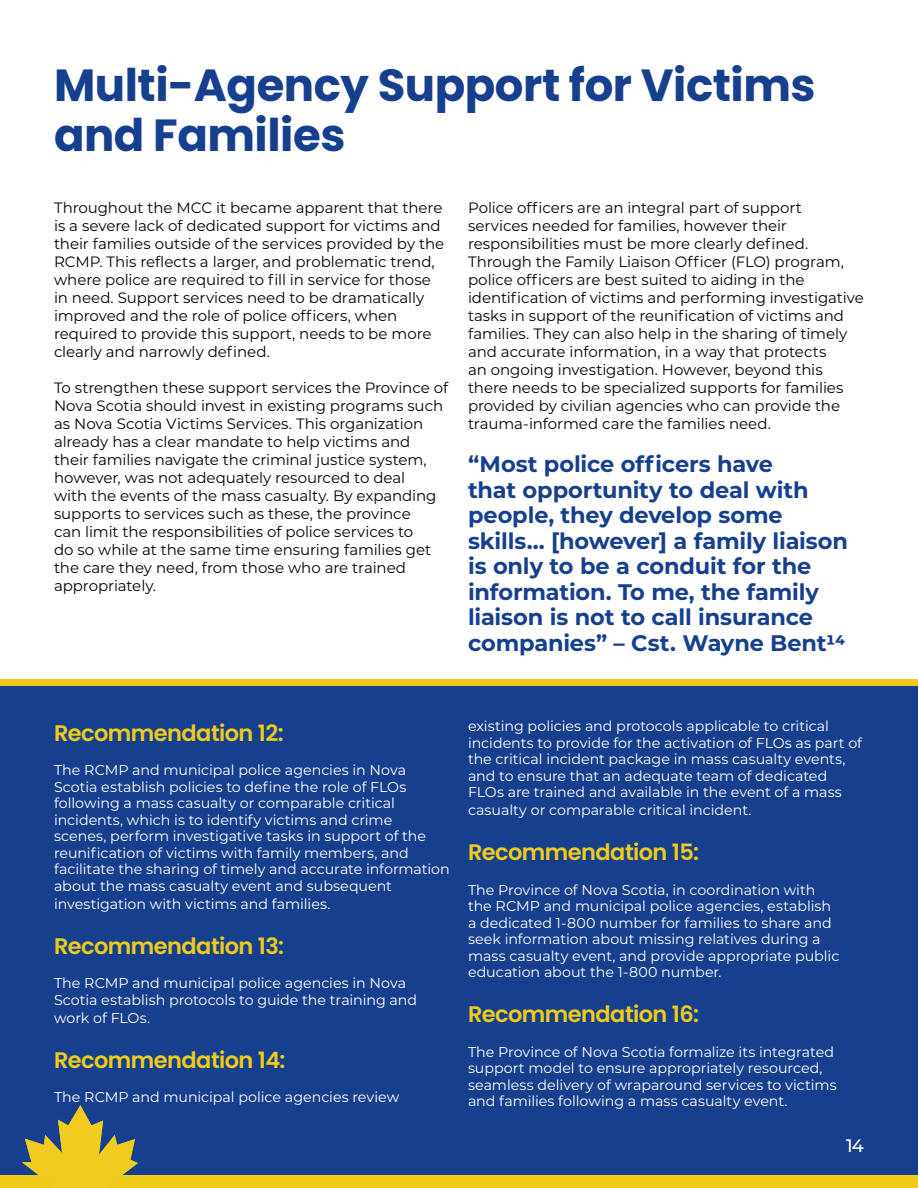
<style>
.page{position:relative;width:918px;height:1188px;background:#fff}
.page>*{position:absolute;margin:0;border:0;box-sizing:border-box;transform-origin:0 0}
.t1{font:700 45px/49.5px "Poppins";letter-spacing:-.01em;color:#16408e}
.t2{font:700 22.5px/25.5px "Montserrat";letter-spacing:-.01em;color:#16408e}
.t3{font:600 22.5px "Poppins";letter-spacing:-.025em;color:#efcb1c}
.t4{font:500 18px "Montserrat";color:#fff}
.t5{font:15px/18px "Montserrat";letter-spacing:-.005em;color:#040503}
.t6{font:14.25px/16.5px "Montserrat";letter-spacing:-.005em;color:#fff}
</style>
<div class="page">
<div style="left:0;top:681px;width:918px;height:504px;background:#16408e"></div>
<img style="left:23px;top:1106px;width:115px;height:69px">
<div style="left:0;top:1175px;width:918px;height:13px;background:#efcb1c"></div>
<div style="left:0;top:679px;width:918px;height:7px;background:#efcb1c"></div>
<p class="t1" style="left:54px;top:61px;width:763px">Multi-Agency Support for Victims and Families</p>
<p class="t5" style="left:54px;top:198px;width:392px">Throughout the MCC it became apparent that there is a severe lack of dedicated support for victims and their families outside of the services provided by the RCMP. This reflects a larger, and problematic trend, where police are required to fill in service for those in need. Support services need to be dramatically improved and the role of police officers, when required to provide this support, needs to be more clearly and narrowly defined.</p>
<p class="t5" style="left:54px;top:378px;width:396px">To strengthen these support services the Province of Nova Scotia should invest in existing programs such as Nova Scotia Victims Services. This organization already has a clear mandate to help victims and their families navigate the criminal justice system, however, was not adequately resourced to deal<br>with the events of the mass casualty. By expanding supports to services such as these, the province<br>can limit the responsibilities of police services to<br>do so while at the same time ensuring families get the care they need, from those who are trained appropriately.</p>
<p class="t5" style="left:468px;top:198px;width:397px">Police officers are an integral part of support services needed for families, however their responsibilities must be more clearly defined.<br>Through the Family Liaison Officer (FLO) program, police officers are best suited to aiding in the identification of victims and performing investigative tasks in support of the reunification of victims and families. They can also help in the sharing of timely and accurate information, in a way that protects<br>an ongoing investigation. However, beyond this there needs to be specialized supports for families provided by civilian agencies who can provide the trauma-informed care the families need.</p>
<p class="t2" style="left:468px;top:450px;width:382px">“Most police officers have<br>that opportunity to deal with people, they develop some skills… [however] a family liaison is only to be a conduit for the information. To me, the family liaison is not to call insurance companies” – Cst. Wayne Bent14</p>
<p class="t3" style="left:54px;top:720px;width:231px">Recommendation 12:</p>
<p class="t6" style="left:54px;top:762px;width:397px">The RCMP and municipal police agencies in Nova Scotia establish policies to define the role of FLOs following a mass casualty or comparable critical incidents, which is to identify victims and crime<br>scenes, perform investigative tasks in support of the reunification of victims with family members, and facilitate the sharing of timely and accurate information about the mass casualty event and subsequent</p>
<p class="t6" style="left:54px;top:895px;width:278px">investigation with victims and families.</p>
<p class="t3" style="left:54px;top:933px;width:232px">Recommendation 13:</p>
<p class="t6" style="left:54px;top:975px;width:365px">The RCMP and municipal police agencies in Nova<br>Scotia establish protocols to guide the training and</p>
<p class="t6" style="left:54px;top:1009px;width:98px">work of FLOs.</p>
<p class="t3" style="left:54px;top:1047px;width:233px">Recommendation 14:</p>
<p class="t6" style="left:54px;top:1089px;width:347px">The RCMP and municipal police agencies review</p>
<p class="t6" style="left:468px;top:717px;width:396px">existing policies and protocols applicable to critical incidents to provide for the activation of FLOs as part of the critical incident package in mass casualty events, and to ensure that an adequate team of dedicated FLOs are trained and available in the event of a mass</p>
<p class="t6" style="left:468px;top:801px;width:285px">casualty or comparable critical incident.</p>
<p class="t3" style="left:468px;top:839px;width:233px">Recommendation 15:</p>
<p class="t6" style="left:468px;top:881px;width:373px">The Province of Nova Scotia, in coordination with the RCMP and municipal police agencies, establish a dedicated 1-800 number for families to share and seek information about missing relatives during a mass casualty event, and provide appropriate public education about the 1-800 number.</p>
<p class="t3" style="left:468px;top:1001px;width:233px">Recommendation 16:</p>
<p class="t6" style="left:468px;top:1043px;width:370px">The Province of Nova Scotia formalize its integrated support model to ensure appropriately resourced, seamless delivery of wraparound services to victims and families following a mass casualty event.</p>
<p class="t4" style="left:846px;top:1133px;width:19px">14</p>
</div>
